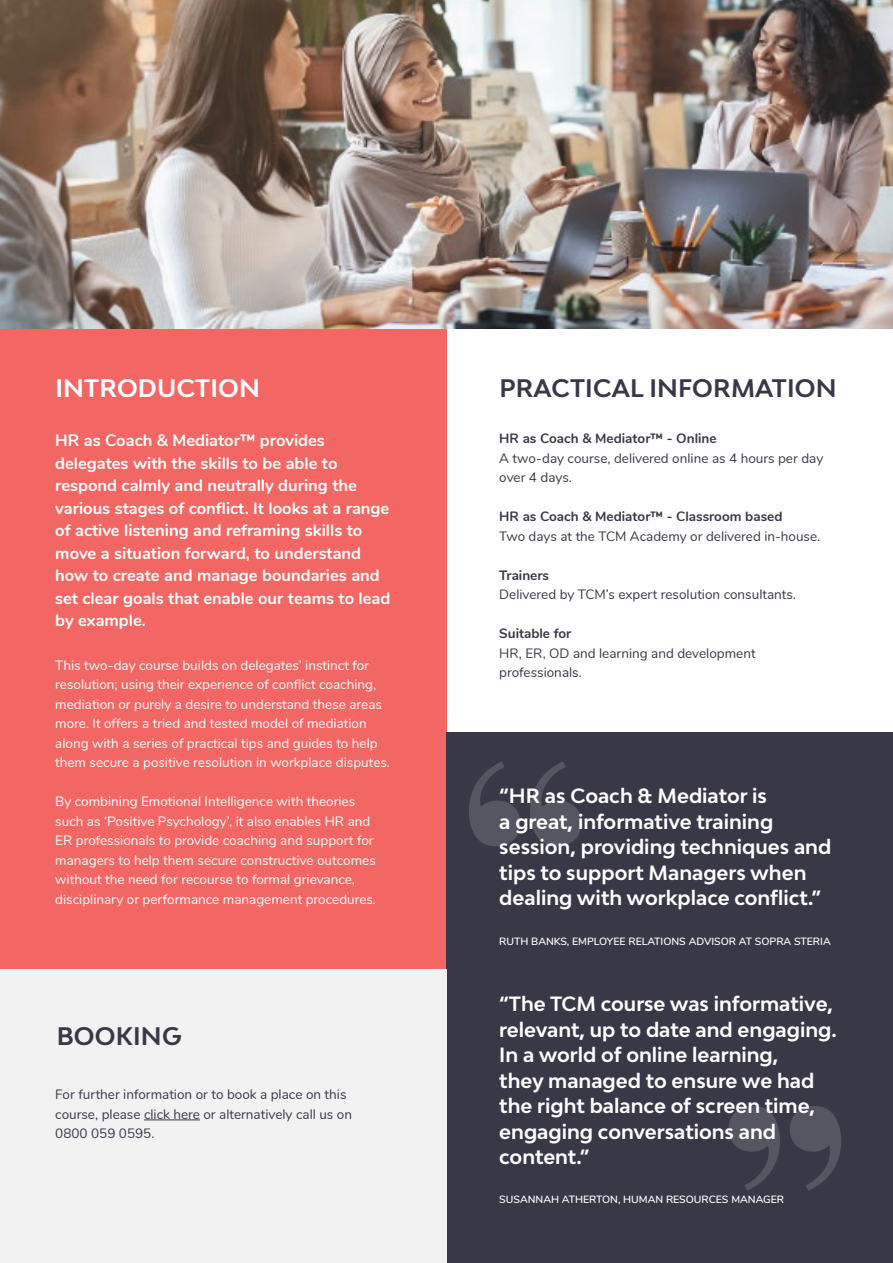
<style>
.page{position:relative;width:893px;height:1263px;background:#fff}
.page>*{position:absolute;margin:0;border:0;box-sizing:border-box;transform-origin:0 0}
.t1{font:700 24px "Bw Modelica";letter-spacing:.01em;color:#393847}
.t2{font:700 24px "Bw Modelica";letter-spacing:.01em;color:#fff}
.t3{font:700 19.5px/25.5px "Bw Modelica";color:#fff}
.t4{font:700 16.5px/22.5px "Nunito";color:#fff}
.t5{font:13.5px/19.5px "Nunito";color:#fff}
.t6{font:13.5px/19.5px "Nunito";color:#393847}
.t7{font:700 13.5px "Nunito";color:#393847}
.t8{font:600 10.5px "Nunito";color:#fff}
</style>
<div class="page">
<img style="left:0;top:0;width:893px;height:329px">
<div style="left:0;top:329px;width:446px;height:640px;background:#f26764"></div>
<div style="left:446px;top:732px;width:447px;height:531px;background:#393847"></div>
<svg style="left:469px;top:762px;width:112px;height:84px"></svg>
<svg style="left:729px;top:1106px;width:112px;height:85px"></svg>
<div style="left:0;top:969px;width:446px;height:294px;background:#f2f2f2"></div>
<hr style="left:144px;top:1119px;width:56px;height:1px;background:#393847">
<h1 class="t2" style="left:55px;top:373px;width:206px">INTRODUCTION</h1>
<p class="t4" style="left:55px;top:428px;width:337px">HR as Coach &amp; Mediator™ provides delegates with the skills to be able to respond calmly and neutrally during the various stages of conflict. It looks at a range of active listening and reframing skills to move a situation forward, to understand how to create and manage boundaries and set clear goals that enable our teams to lead by example.</p>
<p class="t5" style="left:55px;top:655px;width:336px">This two-day course builds on delegates’ instinct for resolution; using their experience of conflict coaching, mediation or purely a desire to understand these areas more. It offers a tried and tested model of mediation along with a series of practical tips and guides to help them secure a positive resolution in workplace disputes.</p>
<p class="t5" style="left:55px;top:791px;width:322px">By combining Emotional Intelligence with theories such as ‘Positive Psychology’, it also enables HR and ER professionals to provide coaching and support for managers to help them secure constructive outcomes without the need for recourse to formal grievance, disciplinary or performance management procedures.</p>
<h1 class="t1" style="left:57px;top:1021px;width:126px">BOOKING</h1>
<p class="t6" style="left:55px;top:1084px;width:298px">For further information or to book a place on this course, please click here or alternatively call us on<br>0800 059 0595.</p>
<h1 class="t1" style="left:499px;top:373px;width:339px">PRACTICAL INFORMATION</h1>
<p class="t7" style="left:499px;top:429px;width:219px">HR as Coach &amp; Mediator™ - Online</p>
<p class="t6" style="left:499px;top:448px;width:325px">A two-day course, delivered online as 4 hours per day over 4 days.</p>
<p class="t7" style="left:499px;top:507px;width:285px">HR as Coach &amp; Mediator™ - Classroom based</p>
<p class="t6" style="left:499px;top:526px;width:323px">Two days at the TCM Academy or delivered in-house.</p>
<p class="t7" style="left:499px;top:565px;width:51px">Trainers</p>
<p class="t6" style="left:499px;top:584px;width:298px">Delivered by TCM’s expert resolution consultants.</p>
<p class="t7" style="left:499px;top:624px;width:74px">Suitable for</p>
<p class="t6" style="left:499px;top:643px;width:258px">HR, ER, OD and learning and development professionals.</p>
<h2 class="t3" style="left:499px;top:782px;width:334px">“HR as Coach &amp; Mediator is<br>a great, informative training session, providing techniques and tips to support Managers when dealing with workplace conflict.”</h2>
<p class="t8" style="left:499px;top:934px;width:333px">RUTH BANKS, EMPLOYEE RELATIONS ADVISOR AT SOPRA STERIA</p>
<h2 class="t3" style="left:499px;top:991px;width:339px">“The TCM course was informative, relevant, up to date and engaging.<br>In a world of online learning,<br>they managed to ensure we had the right balance of screen time, engaging conversations and content.”</h2>
<p class="t8" style="left:499px;top:1192px;width:286px">SUSANNAH ATHERTON, HUMAN RESOURCES MANAGER</p>
</div>
